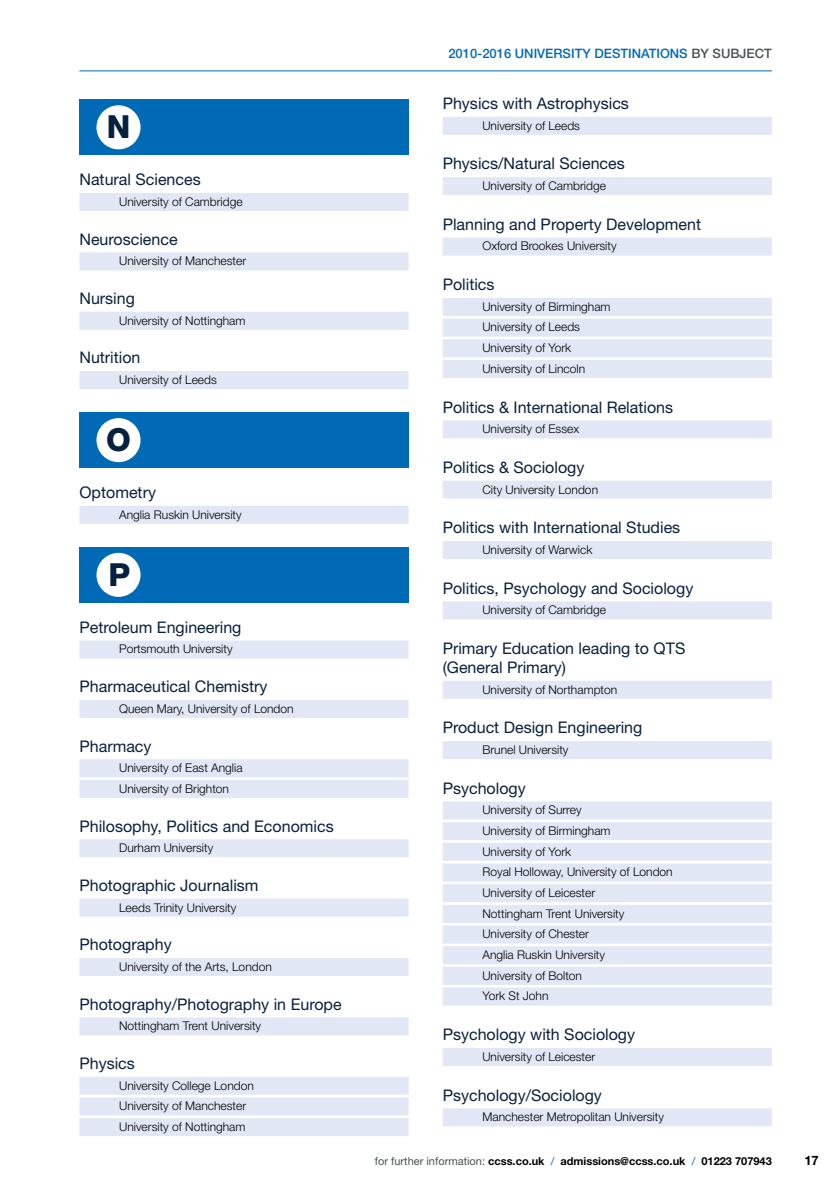
<style>
.page{position:relative;width:840px;height:1191px;background:#fff}
.page>*{position:absolute;margin:0;border:0;box-sizing:border-box;transform-origin:0 0}
.t1{font:800 31.8px "Helvetica Neue";color:#07203e}
.t2{font:16px/19px "Helvetica Neue";color:#07203e}
.t3{font:500 13px "Helvetica Neue";color:#006ab6}
.t4{font:500 13px "Helvetica Neue";color:#485354}
.t5{font:700 13px "Helvetica Neue";color:#000}
.t6{font:300 12px/20.6px "Helvetica Neue";color:#000}
.t7{font:700 11px "Helvetica Neue";color:#000}
.s1{font-weight:400;color:#485354}
.s2{font-weight:400;color:#006ab6}
</style>
<div class="page">
<hr style="left:79px;top:71px;width:692px;height:1px;background:#006ab6">
<div style="left:79px;top:193px;width:329px;height:18px;background:#e1e7f5"></div>
<div style="left:79px;top:252px;width:329px;height:18px;background:#e1e7f5"></div>
<div style="left:79px;top:312px;width:329px;height:18px;background:#e1e7f5"></div>
<div style="left:79px;top:371px;width:329px;height:18px;background:#e1e7f5"></div>
<div style="left:79px;top:506px;width:329px;height:18px;background:#e1e7f5"></div>
<div style="left:79px;top:640px;width:329px;height:18px;background:#e1e7f5"></div>
<div style="left:79px;top:700px;width:329px;height:18px;background:#e1e7f5"></div>
<div style="left:79px;top:759px;width:329px;height:18px;background:#e1e7f5"></div>
<div style="left:79px;top:780px;width:329px;height:18px;background:#e1e7f5"></div>
<div style="left:79px;top:839px;width:329px;height:18px;background:#e1e7f5"></div>
<div style="left:79px;top:898px;width:329px;height:18px;background:#e1e7f5"></div>
<div style="left:79px;top:958px;width:329px;height:18px;background:#e1e7f5"></div>
<div style="left:79px;top:1017px;width:329px;height:18px;background:#e1e7f5"></div>
<div style="left:79px;top:1076px;width:329px;height:18px;background:#e1e7f5"></div>
<div style="left:79px;top:1097px;width:329px;height:18px;background:#e1e7f5"></div>
<div style="left:79px;top:1118px;width:329px;height:18px;background:#e1e7f5"></div>
<div style="left:79px;top:100px;width:329px;height:55px;background:#006ab6"></div>
<div style="left:96px;top:105px;width:44px;height:44px;background:#fff;border-radius:50%"></div>
<div style="left:79px;top:412px;width:329px;height:56px;background:#006ab6"></div>
<div style="left:96px;top:418px;width:44px;height:44px;background:#fff;border-radius:50%"></div>
<div style="left:79px;top:547px;width:329px;height:55px;background:#006ab6"></div>
<div style="left:96px;top:553px;width:44px;height:44px;background:#fff;border-radius:50%"></div>
<div style="left:442px;top:117px;width:329px;height:18px;background:#e1e7f5"></div>
<div style="left:442px;top:177px;width:329px;height:18px;background:#e1e7f5"></div>
<div style="left:442px;top:237px;width:329px;height:18px;background:#e1e7f5"></div>
<div style="left:442px;top:298px;width:329px;height:18px;background:#e1e7f5"></div>
<div style="left:442px;top:318px;width:329px;height:18px;background:#e1e7f5"></div>
<div style="left:442px;top:339px;width:329px;height:18px;background:#e1e7f5"></div>
<div style="left:442px;top:360px;width:329px;height:18px;background:#e1e7f5"></div>
<div style="left:442px;top:420px;width:329px;height:18px;background:#e1e7f5"></div>
<div style="left:442px;top:480px;width:329px;height:18px;background:#e1e7f5"></div>
<div style="left:442px;top:541px;width:329px;height:18px;background:#e1e7f5"></div>
<div style="left:442px;top:601px;width:329px;height:18px;background:#e1e7f5"></div>
<div style="left:442px;top:681px;width:329px;height:18px;background:#e1e7f5"></div>
<div style="left:442px;top:741px;width:329px;height:18px;background:#e1e7f5"></div>
<div style="left:442px;top:801px;width:329px;height:18px;background:#e1e7f5"></div>
<div style="left:442px;top:822px;width:329px;height:18px;background:#e1e7f5"></div>
<div style="left:442px;top:843px;width:329px;height:18px;background:#e1e7f5"></div>
<div style="left:442px;top:863px;width:329px;height:18px;background:#e1e7f5"></div>
<div style="left:442px;top:884px;width:329px;height:18px;background:#e1e7f5"></div>
<div style="left:442px;top:905px;width:329px;height:18px;background:#e1e7f5"></div>
<div style="left:442px;top:925px;width:329px;height:18px;background:#e1e7f5"></div>
<div style="left:442px;top:946px;width:329px;height:18px;background:#e1e7f5"></div>
<div style="left:442px;top:967px;width:329px;height:18px;background:#e1e7f5"></div>
<div style="left:442px;top:987px;width:329px;height:18px;background:#e1e7f5"></div>
<div style="left:442px;top:1048px;width:329px;height:18px;background:#e1e7f5"></div>
<div style="left:442px;top:1108px;width:329px;height:18px;background:#e1e7f5"></div>
<h1 class="t1" style="left:107px;top:108px;width:25px">N</h1>
<h2 class="t2" style="left:79px;top:170px;width:123px">Natural Sciences</h2>
<p class="t6" style="left:119px;top:191px;width:125px">University of Cambridge</p>
<h2 class="t2" style="left:79px;top:229px;width:100px">Neuroscience</h2>
<p class="t6" style="left:119px;top:250px;width:128px">University of Manchester</p>
<h2 class="t2" style="left:79px;top:288px;width:57px">Nursing</h2>
<p class="t6" style="left:119px;top:310px;width:128px">University of Nottingham</p>
<h2 class="t2" style="left:79px;top:348px;width:63px">Nutrition</h2>
<p class="t6" style="left:119px;top:369px;width:99px">University of Leeds</p>
<h1 class="t1" style="left:106px;top:421px;width:26px">O</h1>
<h2 class="t2" style="left:79px;top:482px;width:78px">Optometry</h2>
<p class="t6" style="left:119px;top:504px;width:124px">Anglia Ruskin University</p>
<h1 class="t1" style="left:108px;top:555px;width:23px">P</h1>
<h2 class="t2" style="left:79px;top:617px;width:163px">Petroleum Engineering</h2>
<p class="t6" style="left:119px;top:638px;width:115px">Portsmouth University</p>
<h2 class="t2" style="left:79px;top:676px;width:189px">Pharmaceutical Chemistry</h2>
<p class="t6" style="left:119px;top:698px;width:176px">Queen Mary, University of London</p>
<h2 class="t2" style="left:79px;top:736px;width:74px">Pharmacy</h2>
<p class="t6" style="left:119px;top:757px;width:125px">University of East Anglia<br>University of Brighton</p>
<h2 class="t2" style="left:79px;top:816px;width:255px">Philosophy, Politics and Economics</h2>
<p class="t6" style="left:119px;top:837px;width:95px">Durham University</p>
<h2 class="t2" style="left:79px;top:875px;width:180px">Photographic Journalism</h2>
<p class="t6" style="left:119px;top:896px;width:119px">Leeds Trinity University</p>
<h2 class="t2" style="left:79px;top:934px;width:94px">Photography</h2>
<p class="t6" style="left:119px;top:956px;width:154px">University of the Arts, London</p>
<h2 class="t2" style="left:79px;top:994px;width:263px">Photography/Photography in Europe</h2>
<p class="t6" style="left:119px;top:1015px;width:143px">Nottingham Trent University</p>
<h2 class="t2" style="left:79px;top:1053px;width:57px">Physics</h2>
<p class="t6" style="left:119px;top:1074px;width:136px">University College London<br>University of Manchester<br>University of Nottingham</p>
<p class="t3" style="left:448px;top:46px;width:217px">2010-2016 UNIVERSITY DESTINATIONS</p>
<p class="t4" style="left:691px;top:46px;width:82px">BY SUBJECT</p>
<h2 class="t2" style="left:442px;top:94px;width:188px">Physics with Astrophysics</h2>
<p class="t6" style="left:482px;top:115px;width:99px">University of Leeds</p>
<h2 class="t2" style="left:442px;top:154px;width:183px">Physics/Natural Sciences</h2>
<p class="t6" style="left:482px;top:175px;width:125px">University of Cambridge</p>
<h2 class="t2" style="left:442px;top:214px;width:260px">Planning and Property Development</h2>
<p class="t6" style="left:482px;top:236px;width:136px">Oxford Brookes University</p>
<h2 class="t2" style="left:442px;top:275px;width:53px">Politics</h2>
<p class="t6" style="left:482px;top:296px;width:130px">University of Birmingham<br>University of Leeds<br>University of York<br>University of Lincoln</p>
<h2 class="t2" style="left:442px;top:397px;width:232px">Politics &amp; International Relations</h2>
<p class="t6" style="left:482px;top:418px;width:98px">University of Essex</p>
<h2 class="t2" style="left:442px;top:457px;width:143px">Politics &amp; Sociology</h2>
<p class="t6" style="left:482px;top:479px;width:117px">City University London</p>
<h2 class="t2" style="left:442px;top:518px;width:239px">Politics with International Studies</h2>
<p class="t6" style="left:482px;top:539px;width:111px">University of Warwick</p>
<h2 class="t2" style="left:442px;top:578px;width:252px">Politics, Psychology and Sociology</h2>
<p class="t6" style="left:482px;top:599px;width:125px">University of Cambridge</p>
<h2 class="t2" style="left:442px;top:638px;width:244px">Primary Education leading to QTS (General Primary)</h2>
<p class="t6" style="left:482px;top:679px;width:136px">University of Northampton</p>
<h2 class="t2" style="left:442px;top:718px;width:201px">Product Design Engineering</h2>
<p class="t6" style="left:482px;top:739px;width:88px">Brunel University</p>
<h2 class="t2" style="left:442px;top:778px;width:84px">Psychology</h2>
<p class="t6" style="left:482px;top:799px;width:192px">University of Surrey<br>University of Birmingham<br>University of York<br>Royal Holloway, University of London<br>University of Leicester<br>Nottingham Trent University<br>University of Chester<br>Anglia Ruskin University<br>University of Bolton<br>York St John</p>
<h2 class="t2" style="left:442px;top:1024px;width:194px">Psychology with Sociology</h2>
<p class="t6" style="left:482px;top:1046px;width:114px">University of Leicester</p>
<h2 class="t2" style="left:442px;top:1085px;width:161px">Psychology/Sociology</h2>
<p class="t6" style="left:482px;top:1106px;width:183px">Manchester Metropolitan University</p>
<p class="t7" style="left:375px;top:1154px;width:398px"><span class="s1">for further information:</span> ccss.co.uk <span class="s2">/</span> admissions@ccss.co.uk <span class="s2">/</span> 01223 707943</p>
<p class="t5" style="left:803px;top:1152px;width:16px">17</p>
</div>
